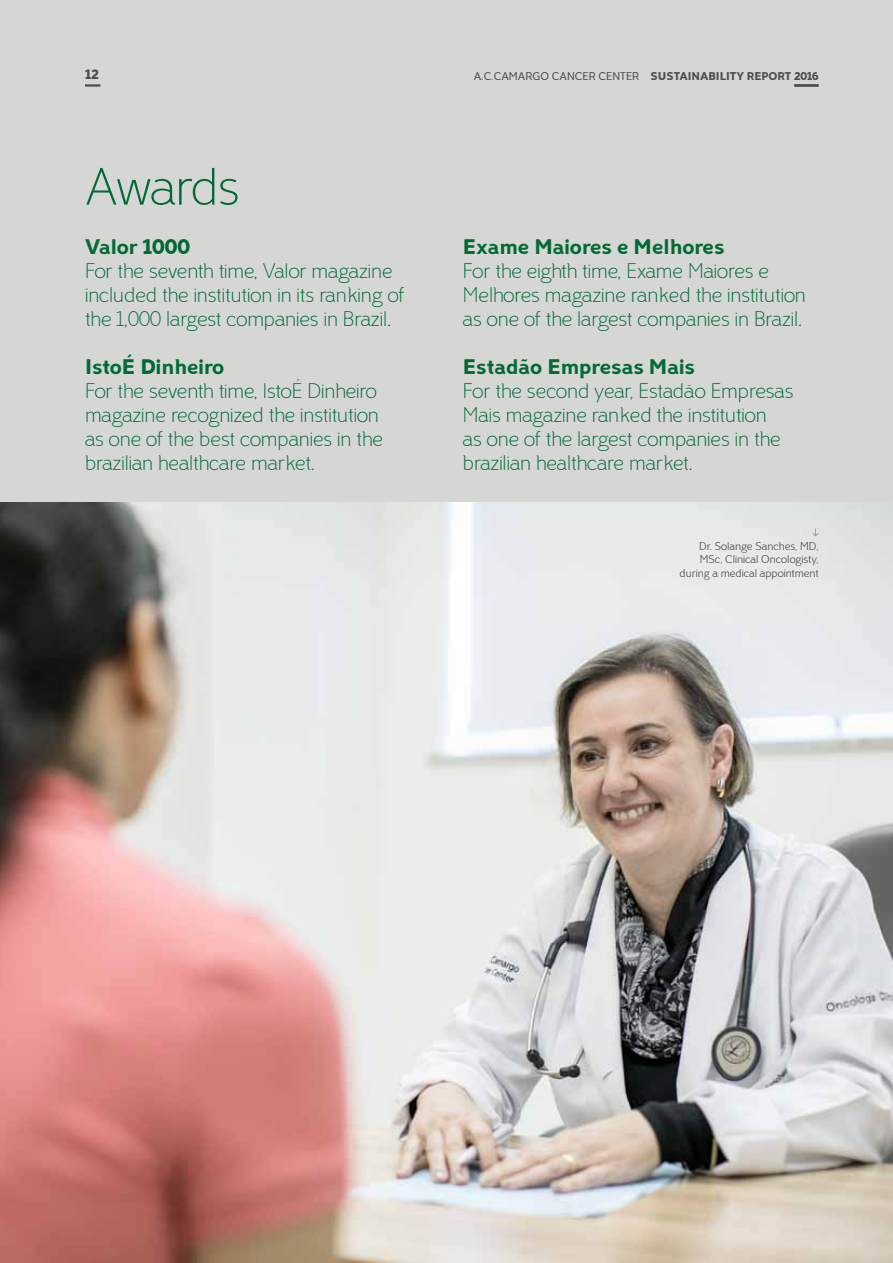
<style>
.page{position:relative;width:893px;height:1263px;background:#fff}
.page>*{position:absolute;margin:0;border:0;box-sizing:border-box;transform-origin:0 0}
.t1{font:52.5px "Carmen Fina";letter-spacing:-.035em;color:#006b35}
.t2{font:21px/24px "Carmen Fina";color:#006b35}
.t3{font:21px "Carmen Forte";color:#006b35}
.t4{font:13.5px "Carmen Forte";color:#4d4d4f}
.t5{font:11.25px/13.5px "Carmen Leve";color:#4d4d4f;text-align:right}
.t6{font:11.25px "Carmen Forte";color:#4d4d4f}
.s1{font-family:"Carmen"}
</style>
<div class="page">
<div style="left:0;top:0;width:893px;height:720px;background:#d6d6d5"></div>
<img style="left:0;top:503px;width:893px;height:760px">
<svg style="left:812px;top:528px;width:7px;height:8px"></svg>
<hr style="left:85px;top:84px;width:15px;height:3px;background:#4d4d4f">
<hr style="left:794px;top:84px;width:25px;height:3px;background:#4d4d4f">
<p class="t4" style="left:85px;top:66px;width:15px">12</p>
<p class="t6" style="left:474px;top:69px;width:346px"><span class="s1">A.C.CAMARGO CANCER CENTER</span> SUSTAINABILITY REPORT 2016</p>
<h1 class="t1" style="left:85px;top:158px;width:156px">Awards</h1>
<p class="t3" style="left:85px;top:233px;width:107px">Valor 1000</p>
<p class="t2" style="left:85px;top:259px;width:321px">For the seventh time, Valor magazine included the institution in its ranking of the 1,000 largest companies in Brazil.</p>
<p class="t3" style="left:85px;top:353px;width:141px">IstoÉ Dinheiro</p>
<p class="t2" style="left:85px;top:379px;width:299px">For the seventh time, IstoÉ Dinheiro magazine recognized the institution as one of the best companies in the brazilian healthcare market.</p>
<p class="t3" style="left:463px;top:233px;width:263px">Exame Maiores e Melhores</p>
<p class="t2" style="left:463px;top:259px;width:344px">For the eighth time, Exame Maiores e<br>Melhores magazine ranked the institution as one of the largest companies in Brazil.</p>
<p class="t3" style="left:463px;top:353px;width:234px">Estadão Empresas Mais</p>
<p class="t2" style="left:463px;top:379px;width:332px">For the second year, Estadão Empresas Mais magazine ranked the institution<br>as one of the largest companies in the brazilian healthcare market.</p>
<p class="t5" style="left:680px;top:539px;width:140px">Dr. Solange Sanches, MD,<br>MSc, Clinical Oncologisty, during a medical appointment</p>
</div>
